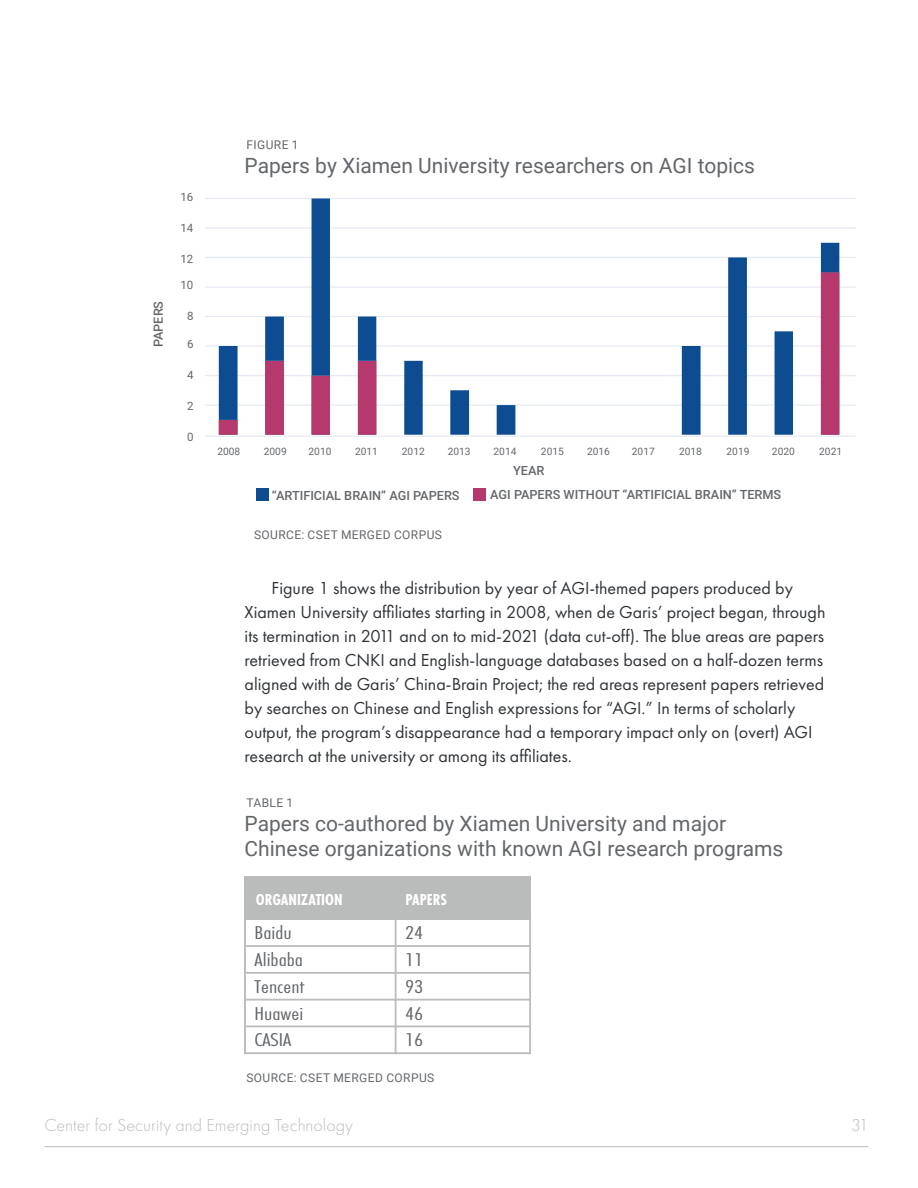
<style>
.page{position:relative;width:918px;height:1188px;background:#fff}
.page>*{position:absolute;margin:0;border:0;box-sizing:border-box;transform-origin:0 0}
.Figure_or_Table_Titl{font:21px "Roboto";color:#63666a}
.t1{font:21px/25.2px "Roboto";color:#64676b}
.t2{font:19.2px "Futura PT Cond";color:#63666a;scale:1.3 1}
.Body_Text{font:18px/24px "Futura PT";color:#303439}
.t3{font:300 18px "Futura PT";letter-spacing:.005em;color:#babbba}
.t4{font:700 16.5px "Futura PT Cond";color:#fff}
.t5{font:13.5px "Roboto";color:#64676b}
.t6{font:500 12.75px "Roboto";color:#64676b}
.Figure_or_Table_Titl-2{font:12px "Roboto";letter-spacing:.035em;color:#63666a}
.t7{font:11.55px "Roboto";color:#64676b}
.t8{font:10.2px "Roboto";color:#64676b}
</style>
<div class="page">
<hr style="left:45px;top:1146px;width:824px;height:1px;background:#babbba">
<div style="left:256px;top:488px;width:13px;height:13px;background:#0d4c91"></div>
<div style="left:474px;top:488px;width:12px;height:13px;background:#b5396d"></div>
<hr style="left:205px;top:436px;width:651px;height:1px;background:#e5eaf3">
<hr style="left:205px;top:198px;width:651px;height:1px;background:#e5eaf3">
<hr style="left:205px;top:227px;width:651px;height:2px;background:#e5eaf3">
<hr style="left:205px;top:257px;width:651px;height:1px;background:#e5eaf3">
<hr style="left:205px;top:286px;width:651px;height:2px;background:#e5eaf3">
<hr style="left:205px;top:316px;width:651px;height:1px;background:#e5eaf3">
<hr style="left:205px;top:345px;width:651px;height:2px;background:#e5eaf3">
<hr style="left:205px;top:375px;width:651px;height:1px;background:#e5eaf3">
<hr style="left:205px;top:404px;width:651px;height:2px;background:#e5eaf3">
<svg style="left:219px;top:199px;width:620px;height:236px"></svg>
<div style="left:244px;top:919px;width:2px;height:27px;border:1px solid #bcbdc0"></div>
<div style="left:395px;top:912px;width:1px;height:34px;border:1px solid #bcbdc0"></div>
<div style="left:529px;top:908px;width:2px;height:38px;border:1px solid #bcbdc0"></div>
<div style="left:245px;top:945px;width:151px;height:2px;border:1px solid #bcbdc0"></div>
<div style="left:396px;top:945px;width:134px;height:2px;border:1px solid #bcbdc0"></div>
<div style="left:244px;top:946px;width:2px;height:27px;border:1px solid #bcbdc0"></div>
<div style="left:529px;top:946px;width:2px;height:27px;border:1px solid #bcbdc0"></div>
<div style="left:245px;top:972px;width:151px;height:2px;border:1px solid #bcbdc0"></div>
<div style="left:396px;top:972px;width:134px;height:2px;border:1px solid #bcbdc0"></div>
<div style="left:244px;top:973px;width:2px;height:27px;border:1px solid #bcbdc0"></div>
<div style="left:529px;top:973px;width:2px;height:27px;border:1px solid #bcbdc0"></div>
<div style="left:245px;top:999px;width:151px;height:1px;border:1px solid #bcbdc0"></div>
<div style="left:396px;top:999px;width:134px;height:1px;border:1px solid #bcbdc0"></div>
<div style="left:244px;top:1000px;width:2px;height:26px;border:1px solid #bcbdc0"></div>
<div style="left:529px;top:1000px;width:2px;height:26px;border:1px solid #bcbdc0"></div>
<div style="left:245px;top:1026px;width:151px;height:1px;border:1px solid #bcbdc0"></div>
<div style="left:396px;top:1026px;width:134px;height:1px;border:1px solid #bcbdc0"></div>
<div style="left:244px;top:1026px;width:2px;height:27px;border:1px solid #bcbdc0"></div>
<div style="left:245px;top:1052px;width:151px;height:2px;border:1px solid #bcbdc0"></div>
<svg style="left:395px;top:945px;width:1px;height:109px"></svg>
<div style="left:396px;top:1052px;width:134px;height:2px;border:1px solid #bcbdc0"></div>
<div style="left:529px;top:1026px;width:2px;height:27px;border:1px solid #bcbdc0"></div>
<div style="left:244px;top:876px;width:287px;height:44px;background:#babbbb"></div>
<p class="t6" style="left:151px;top:347px;width:48px;rotate:-90deg">PAPERS</p>
<p class="t7" style="left:181px;top:193px;width:14px">16</p>
<p class="t7" style="left:181px;top:224px;width:14px">14</p>
<p class="t7" style="left:181px;top:254px;width:14px">12</p>
<p class="t7" style="left:181px;top:280px;width:14px">10</p>
<p class="t7" style="left:187px;top:311px;width:8px">8</p>
<p class="t7" style="left:187px;top:340px;width:8px">6</p>
<p class="t7" style="left:187px;top:370px;width:8px">4</p>
<p class="t7" style="left:187px;top:401px;width:8px">2</p>
<p class="t7" style="left:187px;top:432px;width:8px">0</p>
<p class="Figure_or_Table_Titl-2" style="left:246px;top:136px;width:54px">FIGURE 1</p>
<p class="Figure_or_Table_Titl" style="left:245px;top:151px;width:512px">Papers by Xiamen University researchers on AGI topics</p>
<p class="t8" style="left:217px;top:448px;width:25px">2008</p>
<p class="t8" style="left:264px;top:448px;width:25px">2009</p>
<p class="t8" style="left:309px;top:448px;width:25px">2010</p>
<p class="t8" style="left:355px;top:448px;width:25px">2011</p>
<p class="t8" style="left:402px;top:448px;width:25px">2012</p>
<p class="t8" style="left:448px;top:448px;width:25px">2013</p>
<p class="t8" style="left:494px;top:448px;width:25px">2014</p>
<p class="t8" style="left:679px;top:448px;width:25px">2018</p>
<p class="t8" style="left:727px;top:448px;width:25px">2019</p>
<p class="t8" style="left:772px;top:448px;width:25px">2020</p>
<p class="t8" style="left:819px;top:448px;width:25px">2021</p>
<p class="t8" style="left:541px;top:448px;width:25px">2015</p>
<p class="t8" style="left:587px;top:448px;width:25px">2016</p>
<p class="t8" style="left:632px;top:448px;width:25px">2017</p>
<p class="t6" style="left:513px;top:464px;width:33px">YEAR</p>
<p class="t6" style="left:272px;top:488px;width:189px">“ARTIFICIAL BRAIN” AGI PAPERS</p>
<p class="t6" style="left:490px;top:488px;width:293px">AGI PAPERS WITHOUT “ARTIFICIAL BRAIN” TERMS</p>
<p class="Figure_or_Table_Titl-2" style="left:254px;top:526px;width:190px">SOURCE: CSET MERGED CORPUS</p>
<p class="Body_Text" style="left:245px;top:576px;width:582px;text-indent:27px">Figure 1 shows the distribution by year of AGI-themed papers produced by Xiamen University affiliates starting in 2008, when de Garis’ project began, through its termination in 2011 and on to mid-2021 (data cut-off). The blue areas are papers retrieved from CNKI and English-language databases based on a half-dozen terms aligned with de Garis’ China-Brain Project; the red areas represent papers retrieved by searches on Chinese and English expressions for “AGI.” In terms of scholarly output, the program’s disappearance had a temporary impact only on (overt) AGI research at the university or among its affiliates.</p>
<p class="t5" style="left:245px;top:790px;width:52px">TABLE 1</p>
<p class="t1" style="left:243px;top:806px;width:540px">Papers co-authored by Xiamen University and major<br>Chinese organizations with known AGI research programs</p>
<p class="Figure_or_Table_Titl-2" style="left:246px;top:794px;width:48px">TABLE 1</p>
<p class="Figure_or_Table_Titl" style="left:245px;top:809px;width:483px">Papers co-authored by Xiamen University and major</p>
<p class="Figure_or_Table_Titl" style="left:245px;top:834px;width:540px">Chinese organizations with known AGI research programs</p>
<p class="t4" style="left:256px;top:890px;width:88px">ORGANIZATION</p>
<p class="t4" style="left:405px;top:890px;width:43px">PAPERS</p>
<p class="t2" style="left:255px;top:922px;width:30px">Baidu</p>
<p class="t2" style="left:405px;top:922px;width:16px">24</p>
<p class="t2" style="left:255px;top:949px;width:39px">Alibaba</p>
<p class="t2" style="left:405px;top:949px;width:16px">11</p>
<p class="t2" style="left:255px;top:975px;width:40px">Tencent</p>
<p class="t2" style="left:405px;top:975px;width:16px">93</p>
<p class="t2" style="left:255px;top:1002px;width:39px">Huawei</p>
<p class="t2" style="left:405px;top:1002px;width:16px">46</p>
<p class="t2" style="left:255px;top:1029px;width:30px">CASIA</p>
<p class="t2" style="left:405px;top:1029px;width:16px">16</p>
<p class="Figure_or_Table_Titl-2" style="left:246px;top:1070px;width:190px">SOURCE: CSET MERGED CORPUS</p>
<p class="t3" style="left:45px;top:1114px;width:310px">Center for Security and Emerging Technology</p>
<p class="t3" style="left:851px;top:1114px;width:19px">31</p>
</div>
